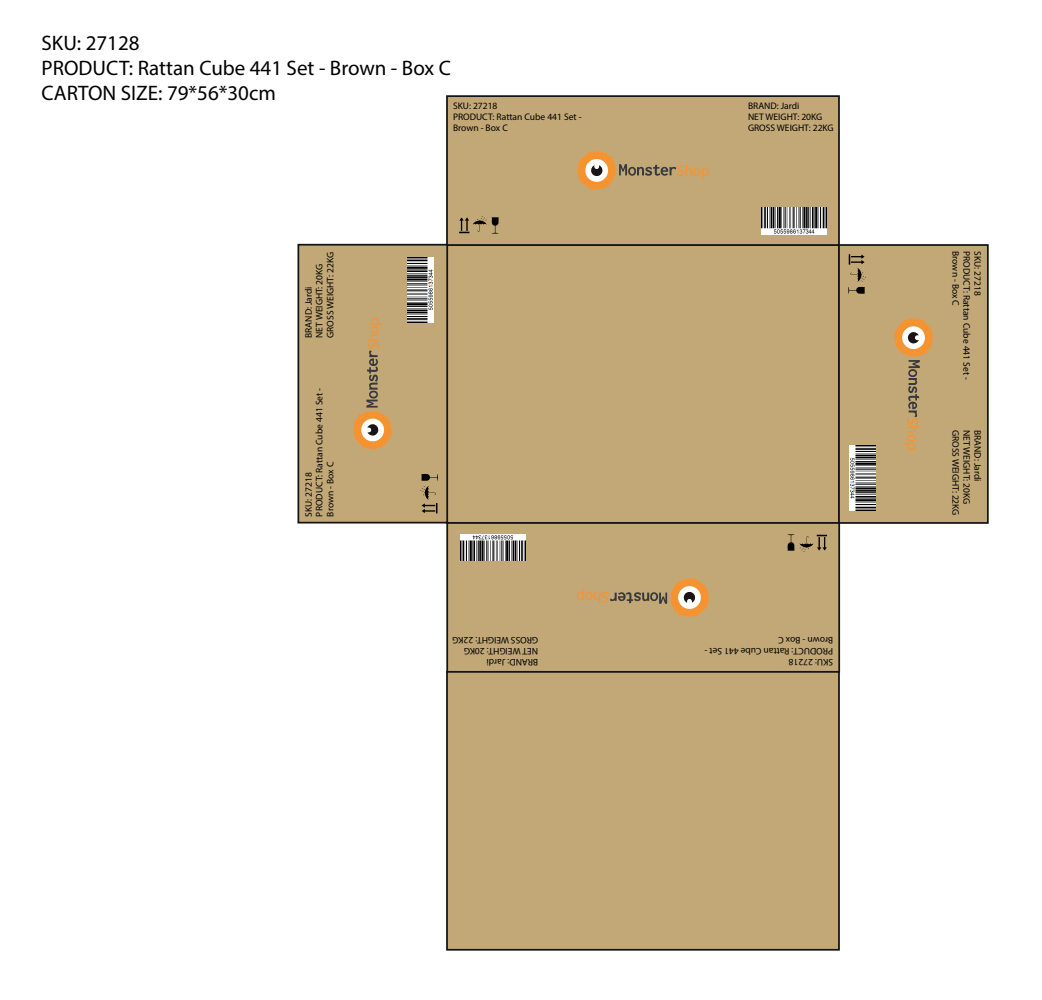
<style>
.page{position:relative;width:1042px;height:1000px;background:#fff}
.page>*{position:absolute;margin:0;border:0;box-sizing:border-box;transform-origin:0 0}
.t1{font:21px/25.2px "Myriad Pro";color:#000001}
.t2{font:15.92px "Source Sans Pro";letter-spacing:-.025em;color:#f69331}
.t3{font:9.45px/11px "Myriad Pro";color:#000001}
</style>
<div class="page">
<div style="left:446px;top:244px;width:394px;height:280px;background:#c3a877"></div>
<div style="left:446px;top:95px;width:394px;height:151px;background:#c3a877;border:2px solid #111516"></div>
<svg style="left:576px;top:151px;width:100px;height:39px"></svg>
<svg style="left:492px;top:217px;width:6px;height:17px"></svg>
<svg style="left:459px;top:216px;width:27px;height:17px"></svg>
<div style="left:446px;top:522px;width:394px;height:150px;background:#c3a877;border:2px solid #111516"></div>
<svg style="left:610px;top:577px;width:100px;height:40px"></svg>
<svg style="left:787px;top:534px;width:40px;height:18px"></svg>
<div style="left:838px;top:244px;width:150px;height:280px;background:#c3a877;border:2px solid #111516"></div>
<svg style="left:893px;top:317px;width:40px;height:100px"></svg>
<svg style="left:848px;top:254px;width:18px;height:40px"></svg>
<div style="left:297px;top:244px;width:151px;height:279px;background:#c3a877;border:2px solid #111516"></div>
<svg style="left:353px;top:350px;width:40px;height:100px"></svg>
<svg style="left:421px;top:474px;width:17px;height:6px"></svg>
<svg style="left:420px;top:486px;width:17px;height:27px"></svg>
<div style="left:446px;top:671px;width:394px;height:279px;background:#c3a877;border:2px solid #111516"></div>
<img style="left:762px;top:208px;width:65px;height:26px">
<img style="left:849px;top:446px;width:27px;height:65px">
<img style="left:460px;top:534px;width:65px;height:26px">
<img style="left:407px;top:258px;width:26px;height:64px">
<h1 class="t1" style="left:42px;top:30px;width:411px">SKU: 27128<br>PRODUCT: Rattan Cube 441 Set - Brown - Box C<br>CARTON SIZE: 79*56*30cm</h1>
<p class="t3" style="left:453px;top:101px;width:130px">SKU: 27218<br>PRODUCT: Rattan Cube 441 Set -<br>Brown - Box C</p>
<p class="t3" style="left:748px;top:101px;width:87px">BRAND: Jardi<br>NET WEIGHT: 20KG<br>GROSS WEIGHT: 22KG</p>
<p class="t3" style="left:303px;top:338px;width:87px;rotate:-90deg">BRAND: Jardi<br>NET WEIGHT: 20KG<br>GROSS WEIGHT: 22KG</p>
<p class="t3" style="left:303px;top:516px;width:130px;rotate:-90deg">SKU: 27218<br>PRODUCT: Rattan Cube 441 Set -<br>Brown - Box C</p>
<h2 class="t2" style="left:363px;top:350px;width:35px;rotate:-90deg">Shop</h2>
<h2 class="t2" style="left:676px;top:160px;width:35px">Shop</h2>
<p class="t3" style="left:538px;top:667px;width:87px;rotate:-180deg">BRAND: Jardi<br>NET WEIGHT: 20KG<br>GROSS WEIGHT: 22KG</p>
<h2 class="t2" style="left:610px;top:607px;width:35px;rotate:-180deg">Shop</h2>
<p class="t3" style="left:833px;top:667px;width:130px;rotate:-180deg">SKU: 27218<br>PRODUCT: Rattan Cube 441 Set -<br>Brown - Box C</p>
<h2 class="t2" style="left:923px;top:417px;width:35px;rotate:90deg">Shop</h2>
<p class="t3" style="left:961px;top:251px;width:56px;rotate:90deg">Brown - Box C</p>
<p class="t3" style="left:972px;top:251px;width:130px;rotate:90deg">PRODUCT: Rattan Cube 441 Set -</p>
<p class="t3" style="left:983px;top:251px;width:46px;rotate:90deg">SKU: 27218</p>
<p class="t3" style="left:961px;top:430px;width:87px;rotate:90deg">GROSS WEIGHT: 22KG</p>
<p class="t3" style="left:972px;top:430px;width:76px;rotate:90deg">NET WEIGHT: 20KG</p>
<p class="t3" style="left:983px;top:430px;width:53px;rotate:90deg">BRAND: Jardi</p>
</div>
